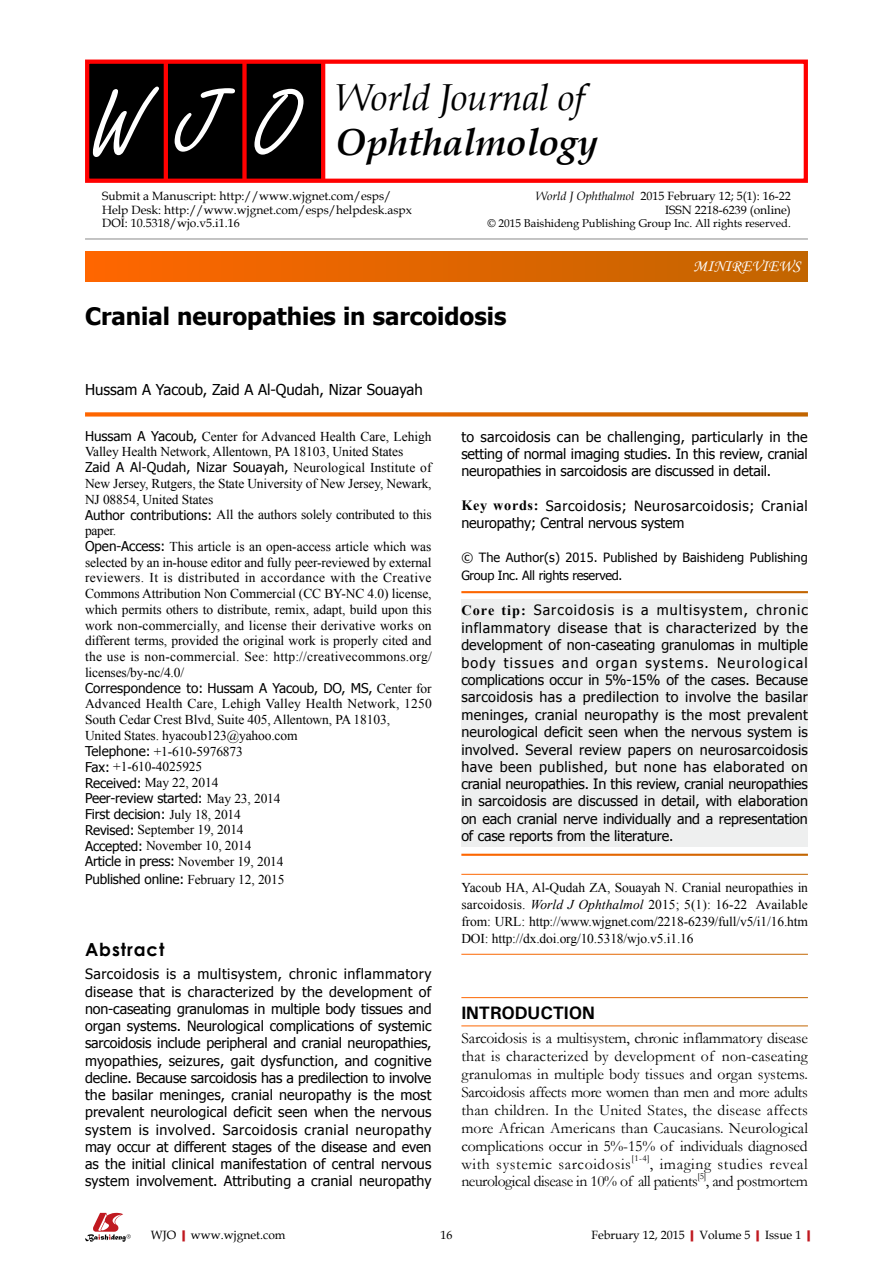
<style>
.page{position:relative;width:893px;height:1263px;background:#fff}
.page>*{position:absolute;margin:0;border:0;box-sizing:border-box;transform-origin:0 0}
.t1{font:97.5px "Freestyle Script";color:#fff}
.t2{font:italic 37.5px "Book Antiqua";letter-spacing:-.01em;color:#000}
.t3{font:italic 700 37.5px "Book Antiqua";letter-spacing:-.01em;color:#000}
.t4{font:700 24px "Tahoma";color:#000}
.t5{font:700 18px "Univers";letter-spacing:-.01em;color:#000}
.t6{font:700 18px "Century Gothic";letter-spacing:.05em;color:#000}
.t7{font:16.5px "Monotype Corsiva";color:#fff}
.t8{font:15.75px/17.9px "Garamond";letter-spacing:-.01em;color:#000;text-align:justify}
.t9{font:15.75px/17.9px "Garamond";letter-spacing:-.03em;color:#000}
.t10{font:15px "Tahoma";color:#000}
.t11{font:14.25px/17.2px "Tahoma";letter-spacing:-.01em;color:#000;text-align:justify}
.t12{font:14.25px/17.4px "Tahoma";letter-spacing:.035em;color:#000}
.t13{font:13.5px/15.8px "Times New Roman";letter-spacing:-.01em;color:#000;text-align:justify}
.t14{font:13.5px "Tahoma";letter-spacing:-.01em;color:#000}
.t15{font:12.75px/18.1px "Tahoma";letter-spacing:.01em;color:#000}
.t16{font:12px/13.5px "Book Antiqua";color:#000}
.t17{font:11.25px "Book Antiqua";color:#000}
.t18{font:9.15px "Garamond";color:#000}
.s1{font-style:italic}
.s2{font-family:"Tahoma"}
.s3{font-family:"Times New Roman"}
.s4{font-family:"Times New Roman";font-weight:700}
.s5{font-weight:700;color:#c01920}
</style>
<div class="page">
<div style="left:461px;top:600px;width:347px;height:247px;background:#eeefef"></div>
<div style="left:85px;top:252px;width:723px;height:29px;background:linear-gradient(to right,#f60,#c16500)"></div>
<hr style="left:85px;top:239px;width:723px;height:1px;background:#898989">
<svg style="left:85px;top:412px;width:723px;height:5px;background:#e47c26"></svg>
<div style="left:87px;top:61px;width:236px;height:121px;background:#000"></div>
<hr style="left:164px;top:61px;width:4px;height:121px;background:#f00">
<div style="left:242px;top:61px;width:5px;height:121px;background:#f00"></div>
<hr style="left:321px;top:61px;width:4px;height:121px;background:#f00">
<div style="left:85px;top:60px;width:723px;height:123px;border:4px solid #f00"></div>
<svg style="left:85px;top:1213px;width:46px;height:29px"></svg>
<p class="t2" style="left:336px;top:71px;width:250px">World Journal of</p>
<p class="t1" style="left:91px;top:71px;width:209px">WJO</p>
<p class="t3" style="left:336px;top:116px;width:264px">Ophthalmology</p>
<p class="t16" style="left:102px;top:189px;width:311px">Submit a Manuscript: http://www.wjgnet.com/esps/<br>Help Desk: http://www.wjgnet.com/esps/helpdesk.aspx<br>DOI: 10.5318/wjo.v5.i1.16</p>
<p class="t16" style="left:536px;top:189px;width:257px;text-align:right"><span class="s1">World J Ophthalmol</span> 2015 February 12; 5(1): 16-22<br>ISSN 2218-6239 (online)</p>
<p class="t17" style="left:487px;top:215px;width:305px">© 2015 Baishideng Publishing Group Inc. All rights reserved.</p>
<p class="t4" style="left:85px;top:299px;width:423px">Cranial neuropathies in sarcoidosis</p>
<p class="t7" style="left:693px;top:256px;width:109px">MINIREVIEWS</p>
<p class="t10" style="left:85px;top:380px;width:339px">Hussam A Yacoub, Zaid A Al-Qudah, Nizar Souayah</p>
<p class="t13" style="left:85px;top:428px;width:348px;text-align:left"><span class="s2">Hussam A Yacoub,</span> Center for Advanced Health Care, Lehigh Valley Health Network, Allentown, PA 18103, United States <span class="s2">Zaid A Al-Qudah, Nizar Souayah,</span> Neurological Institute of New Jersey, Rutgers, the State University of New Jersey, Newark, NJ 08854, United States<br><span class="s2">Author contributions:</span> All the authors solely contributed to this paper.<br><span class="s2">Open-Access:</span> This article is an open-access article which was selected by an in-house editor and fully peer-reviewed by external reviewers. It is distributed in accordance with the Creative Commons Attribution Non Commercial (CC BY-NC 4.0) license, which permits others to distribute, remix, adapt, build upon this work non-commercially, and license their derivative works on different terms, provided the original work is properly cited and the use is non-commercial. See: http://creativecommons.org/ licenses/by-nc/4.0/<br><span class="s2">Correspondence to: Hussam A Yacoub, DO, MS,</span> Center for Advanced Health Care, Lehigh Valley Health Network, 1250<br>South Cedar Crest Blvd, Suite 405, Allentown, PA 18103,<br>United States. hyacoub123@yahoo.com<br><span class="s2">Telephone:</span> +1-610-5976873<br><span class="s2">Fax:</span> +1-610-4025925<br><span class="s2">Received:</span> May 22, 2014<br><span class="s2">Peer-review started:</span> May 23, 2014<br><span class="s2">First decision:</span> July 18, 2014<br><span class="s2">Revised:</span> September 19, 2014<br><span class="s2">Accepted:</span> November 10, 2014<br><span class="s2">Article in press:</span> November 19, 2014</p>
<p class="t14" style="left:85px;top:870px;width:201px">Published online: <span class="s3">February 12, 2015</span></p>
<p class="t6" style="left:85px;top:935px;width:81px">Abstract</p>
<p class="t11" style="left:85px;top:965px;width:348px">Sarcoidosis is a multisystem, chronic inflammatory disease that is characterized by the development of non-caseating granulomas in multiple body tissues and organ systems. Neurological complications of systemic sarcoidosis include peripheral and cranial neuropathies, myopathies, seizures, gait dysfunction, and cognitive decline. Because sarcoidosis has a predilection to involve the basilar meninges, cranial neuropathy is the most prevalent neurological deficit seen when the nervous system is involved. Sarcoidosis cranial neuropathy may occur at different stages of the disease and even as the initial clinical manifestation of central nervous system involvement. Attributing a cranial neuropathy</p>
<p class="t11" style="left:461px;top:427px;width:348px">to sarcoidosis can be challenging, particularly in the setting of normal imaging studies. In this review, cranial neuropathies in sarcoidosis are discussed in detail.</p>
<p class="t12" style="left:461px;top:496px;width:348px"><span class="s4">Key words:</span> Sarcoidosis; Neurosarcoidosis; Cranial neuropathy; Central nervous system</p>
<p class="t15" style="left:461px;top:547px;width:348px">© The Author(s) 2015. Published by Baishideng Publishing<br>Group Inc. All rights reserved.</p>
<p class="t11" style="left:461px;top:601px;width:348px"><span class="s4">Core tip:</span> Sarcoidosis is a multisystem, chronic inflammatory disease that is characterized by the development of non-caseating granulomas in multiple body tissues and organ systems. Neurological complications occur in 5%-15% of the cases. Because sarcoidosis has a predilection to involve the basilar meninges, cranial neuropathy is the most prevalent neurological deficit seen when the nervous system is involved. Several review papers on neurosarcoidosis have been published, but none has elaborated on cranial neuropathies. In this review, cranial neuropathies in sarcoidosis are discussed in detail, with elaboration on each cranial nerve individually and a representation of case reports from the literature.</p>
<p class="t13" style="left:461px;top:878px;width:348px;line-height:17.2px">Yacoub HA, Al-Qudah ZA, Souayah N. Cranial neuropathies in sarcoidosis. <span class="s1">World J Ophthalmol</span> 2015; 5(1): 16-22 Available from: URL: http://www.wjgnet.com/2218-6239/full/v5/i1/16.htm DOI: http://dx.doi.org/10.5318/wjo.v5.i1.16</p>
<p class="t5" style="left:461px;top:1001px;width:135px">INTRODUCTION</p>
<p class="t8" style="left:461px;top:1029px;width:348px">Sarcoidosis is a multisystem, chronic inflammatory disease that is characterized by development of non-caseating granulomas in multiple body tissues and organ systems.<br>Sarcoidosis affects more women than men and more adults than children. In the United States, the disease affects more African Americans than Caucasians. Neurological complications occur in 5%-15% of individuals diagnosed with systemic sarcoidosis</p>
<p class="t18" style="left:632px;top:1152px;width:19px">[1-4]</p>
<p class="t9" style="left:461px;top:1154px;width:348px;text-indent:188px">, imaging studies reveal neurological disease in 10% of all patients</p>
<p class="t18" style="left:697px;top:1170px;width:10px">[5]</p>
<p class="t9" style="left:706px;top:1172px;width:103px">, and postmortem</p>
<p class="t16" style="left:151px;top:1227px;width:136px">WJO<span class="s5">|</span>www.wjgnet.com</p>
<p class="t16" style="left:440px;top:1227px;width:13px">16</p>
<p class="t16" style="left:591px;top:1227px;width:226px">February 12, 2015<span class="s5">|</span>Volume 5<span class="s5">|</span>Issue 1<span class="s5">|</span></p>
</div>
